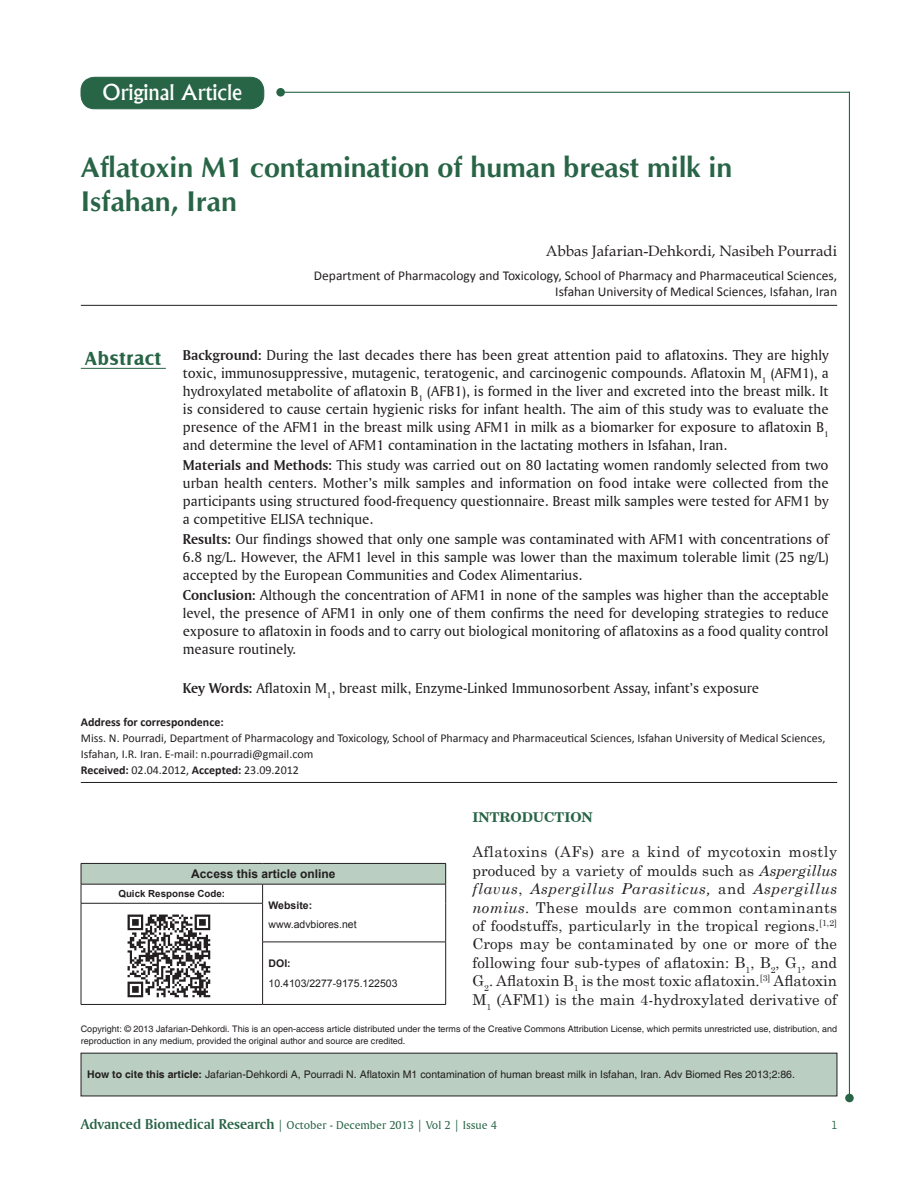
<style>
.page{position:relative;width:918px;height:1188px;background:#fff}
.page>*{position:absolute;margin:0;border:0;box-sizing:border-box;transform-origin:0 0}
.AT{font:700 28.5px/34.2px "CG Omega";color:#286446}
.AH{font:500 21px "Albertus";color:#fff}
.ABSH{font:700 19.5px "Castle T";letter-spacing:.04em;color:#286446}
.ABS{font:15px/18px "Amerigo BT Roman A";color:#231f20;text-align:justify}
.TX{font:15px/18.5px "Century Schoolbook";color:#231f20;text-align:justify}
.KWD{font:15px "Amerigo BT Roman A";color:#231f20}
.AU{font:15px "Book Antiqua";color:#231f20}
.AFF{font:13.5px/16.2px "Calibri";color:#231f20;text-align:right}
.t1{font:700 13.5px "Century Schoolbook BT";color:#286446}
.ADD{font:12px/15.8px "Calibri";color:#231f20}
.RF{font:12px "Amerigo BT Roman A";color:#286446}
.HIS{font:12px "Calibri";color:#231f20}
.ATAO{font:700 12px "Arial";color:#231f20}
.RF-2{font:12px "Bell Centennial BT Address";color:#286446}
.SRC{font:10.5px "Helvetica";color:#231f20}
.DOI{font:10.5px "Arial";color:#231f20}
.WEB{font:10.5px "Arial";color:#231f20}
.WEB-2{font:700 10.5px "Arial";color:#231f20}
.DOI-2{font:700 10.5px "Arial";color:#231f20}
.QRC{font:700 9.75px "Arial";color:#231f20}
.CR{font:9px/12px "Helvetica";color:#231f20}
.s1{font-family:"Amerigo BT Bold A"}
.s2{font-weight:700}
.s3{font-style:italic}
.s4{font-family:"Amerigo BT Bold A";font-size:15px}
</style>
<div class="page">
<div style="left:81px;top:77px;width:183px;height:32px;background:#286446;border-radius:14px"></div>
<div style="left:81px;top:77px;width:183px;height:32px;border:1px solid #286446;border-radius:14px"></div>
<hr style="left:281px;top:92px;width:569px;height:1px;background:#286446">
<div style="left:276px;top:88px;width:9px;height:9px;background:#286446;border-radius:50%"></div>
<hr style="left:849px;top:92px;width:1px;height:1005px;background:#286446">
<div style="left:845px;top:1094px;width:9px;height:8px;background:#286446;border-radius:50%"></div>
<hr style="left:81px;top:782px;width:756px;height:1px;background:#231f20">
<hr style="left:81px;top:368px;width:85px;height:1px;background:#286446">
<hr style="left:81px;top:305px;width:756px;height:1px;background:#231f20">
<div style="left:81px;top:863px;width:365px;height:21px;background:#bacec1"></div>
<hr style="left:81px;top:1004px;width:182px;height:1px;background:#231f20">
<hr style="left:81px;top:863px;width:182px;height:1px;background:#231f20">
<hr style="left:263px;top:863px;width:183px;height:1px;background:#231f20">
<hr style="left:81px;top:884px;width:182px;height:1px;background:#231f20">
<svg style="left:81px;top:864px;width:1px;height:39px"></svg>
<hr style="left:263px;top:884px;width:183px;height:1px;background:#231f20">
<svg style="left:445px;top:864px;width:1px;height:39px"></svg>
<hr style="left:445px;top:903px;width:1px;height:39px;background:#231f20">
<hr style="left:81px;top:903px;width:182px;height:1px;background:#231f20">
<hr style="left:81px;top:903px;width:1px;height:39px;background:#231f20">
<hr style="left:81px;top:942px;width:1px;height:62px;background:#231f20">
<hr style="left:445px;top:942px;width:1px;height:62px;background:#231f20">
<hr style="left:263px;top:1004px;width:183px;height:1px;background:#231f20">
<svg style="left:262px;top:884px;width:1px;height:19px"></svg>
<hr style="left:262px;top:903px;width:1px;height:39px;background:#231f20">
<hr style="left:262px;top:942px;width:1px;height:62px;background:#231f20">
<hr style="left:262px;top:942px;width:184px;height:1px;background:#231f20">
<img style="left:127px;top:914px;width:84px;height:84px">
<div style="left:81px;top:1053px;width:756px;height:43px;background:#bacec1"></div>
<p class="AH" style="left:103px;top:80px;width:141px">Original Article</p>
<p class="AT" style="left:81px;top:150px;width:653px">Aflatoxin M1 contamination of human breast milk in<br>Isfahan, Iran</p>
<p class="AU" style="left:546px;top:240px;width:293px">Abbas Jafarian‑Dehkordi, Nasibeh Pourradi</p>
<p class="AFF" style="left:314px;top:268px;width:525px">Department of Pharmacology and Toxicology, School of Pharmacy and Pharmaceutical Sciences,<br>Isfahan University of Medical Sciences, Isfahan, Iran</p>
<p class="ABS" style="left:183px;top:346px;width:647px"><span class="s1">Background:</span> During the last decades there has been great attention paid to aflatoxins. They are highly toxic, immunosuppressive, mutagenic, teratogenic, and carcinogenic compounds. Aflatoxin M<sub>1</sub> (AFM1), a hydroxylated metabolite of aflatoxin B<sub>1</sub> (AFB1), is formed in the liver and excreted into the breast milk. It is considered to cause certain hygienic risks for infant health. The aim of this study was to evaluate the presence of the AFM1 in the breast milk using AFM1 in milk as a biomarker for exposure to aflatoxin B<sub>1 </sub>and determine the level of AFM1 contamination in the lactating mothers in Isfahan, Iran.</p>
<p class="ABS" style="left:183px;top:456px;width:647px"><span class="s1">Materials and Methods:</span> This study was carried out on 80 lactating women randomly selected from two urban health centers. Mother’s milk samples and information on food intake were collected from the participants using structured food‑frequency questionnaire. Breast milk samples were tested for AFM1 by a competitive ELISA technique.</p>
<p class="ABS" style="left:183px;top:530px;width:647px"><span class="s1">Results:</span> Our findings showed that only one sample was contaminated with AFM1 with concentrations of 6.8 ng/L. However, the AFM1 level in this sample was lower than the maximum tolerable limit (25 ng/L) accepted by the European Communities and Codex Alimentarius.</p>
<p class="ABS" style="left:183px;top:586px;width:647px"><span class="s1">Conclusion:</span> Although the concentration of AFM1 in none of the samples was higher than the acceptable level, the presence of AFM1 in only one of them confirms the need for developing strategies to reduce exposure to aflatoxin in foods and to carry out biological monitoring of aflatoxins as a food quality control measure routinely.</p>
<p class="KWD" style="left:183px;top:679px;width:578px"><span class="s1">Key Words:</span> Aflatoxin M<sub>1</sub>, breast milk, Enzyme-Linked Immunosorbent Assay, infant’s exposure</p>
<p class="ADD" style="left:81px;top:715px;width:746px"><span class="s2">Address for correspondence:<br></span>Miss. N. Pourradi, Department of Pharmacology and Toxicology, School of Pharmacy and Pharmaceutical Sciences, Isfahan University of Medical Sciences,<br>Isfahan, I.R. Iran. E‑mail: n.pourradi@gmail.com</p>
<p class="HIS" style="left:81px;top:762px;width:220px"><span class="s2">Received:</span> 02.04.2012, <span class="s2">Accepted:</span> 23.09.2012</p>
<p class="ABSH" style="left:85px;top:347px;width:78px">Abstract</p>
<h1 class="t1" style="left:472px;top:809px;width:122px">INTRODUCTION</h1>
<p class="TX" style="left:472px;top:841px;width:366px">Aflatoxins (AFs) are a kind of mycotoxin mostly produced by a variety of moulds such as <span class="s3">Aspergillus flavus</span>, <span class="s3">Aspergillus Parasiticus,</span> and <span class="s3">Aspergillus nomius</span>. These moulds are common contaminants of foodstuffs, particularly in the tropical regions.<sup>[1,2] </sup>Crops may be contaminated by one or more of the following four sub‑types of aflatoxin: B<sub>1</sub>, B<sub>2</sub>, G<sub>1</sub>, and G<sub>2</sub>. Aflatoxin B<sub>1</sub> is the most toxic aflatoxin.<sup>[3]</sup> Aflatoxin M<sub>1</sub> (AFM1) is the main 4‑hydroxylated derivative of</p>
<p class="ATAO" style="left:191px;top:866px;width:146px">Access this article online</p>
<p class="QRC" style="left:118px;top:887px;width:108px">Quick Response Code:</p>
<p class="WEB-2" style="left:269px;top:898px;width:45px">Website:</p>
<p class="WEB" style="left:269px;top:918px;width:90px">www.advbiores.net</p>
<p class="DOI-2" style="left:269px;top:957px;width:24px">DOI:</p>
<p class="DOI" style="left:269px;top:976px;width:131px">10.4103/2277-9175.122503</p>
<p class="CR" style="left:81px;top:1024px;width:758px">Copyright: © 2013 Jafarian‑Dehkordi. This is an open‑access article distributed under the terms of the Creative Commons Attribution License, which permits unrestricted use, distribution, and reproduction in any medium, provided the original author and source are credited.</p>
<p class="SRC" style="left:87px;top:1069px;width:709px"><span class="s2">How to cite this article:</span> Jafarian-Dehkordi A, Pourradi N. Aflatoxin M1 contamination of human breast milk in Isfahan, Iran. Adv Biomed Res 2013;2:86.</p>
<p class="RF" style="left:81px;top:1118px;width:418px"><span class="s4">Advanced Biomedical Research</span> | October - December 2013 | Vol 2 | Issue 4</p>
<p class="RF-2" style="left:832px;top:1118px;width:7px">1</p>
</div>
